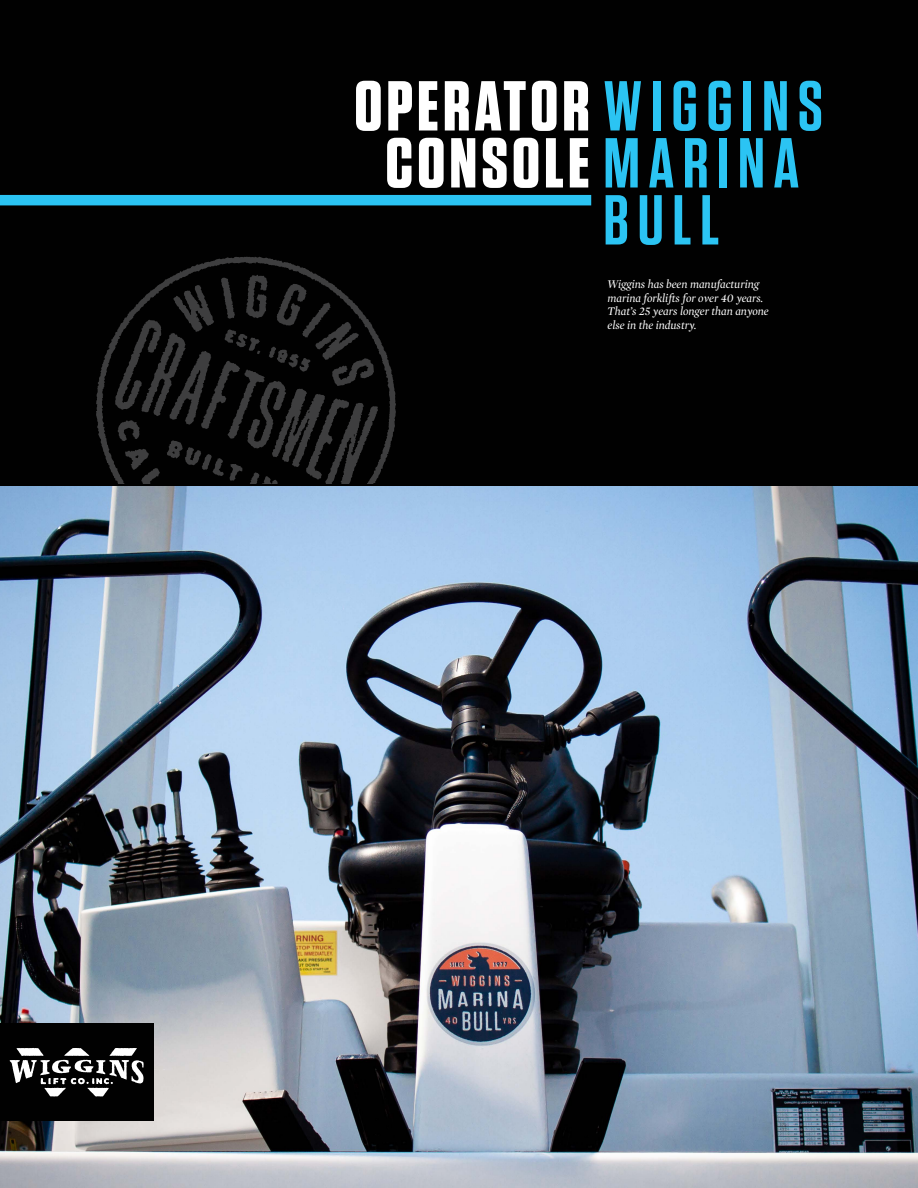
<style>
.page{position:relative;width:918px;height:1188px;background:#fff}
.page>*{position:absolute;margin:0;border:0;box-sizing:border-box;transform-origin:0 0}
.WLC_Brochure_Name{font:700 70.5px/57px "Tungsten";letter-spacing:.06em;color:#fff;text-align:center}
.WLC_Product_Title{font:600 70.5px "Tungsten";color:#2bc4f3}
.WLC_Cover_Italic{font:italic 12px/13.5px "Mercury Display";color:#fff}
.s1{font-weight:600;color:#2bc4f3}
</style>
<div class="page">
<img style="left:0;top:486px;width:918px;height:702px">
<div style="left:0;top:0;width:918px;height:486px;background:#010101"></div>
<div style="left:0;top:195px;width:591px;height:10px;background:#2bc4f3"></div>
<svg style="left:96px;top:256px;width:300px;height:222px"></svg>
<svg style="left:115px;top:275px;width:263px;height:209px"></svg>
<div style="left:0;top:1023px;width:154px;height:97px;background:#010101"></div>
<svg style="left:10px;top:1048px;width:134px;height:49px"></svg>
<p class="WLC_Brochure_Name" style="left:354px;top:80px;width:470px">OPERATOR<span class="s1">WIGGINS<br></span>CONSOLE<span class="s1">MARINA</span></p>
<p class="WLC_Product_Title" style="left:603px;top:183px;width:118px">BULL</p>
<p class="WLC_Cover_Italic" style="left:608px;top:277px;width:163px">Wiggins has been manufacturing marina forklifts for over 40 years.<br>That’s 25 years longer than anyone else in the industry.</p>
</div>
